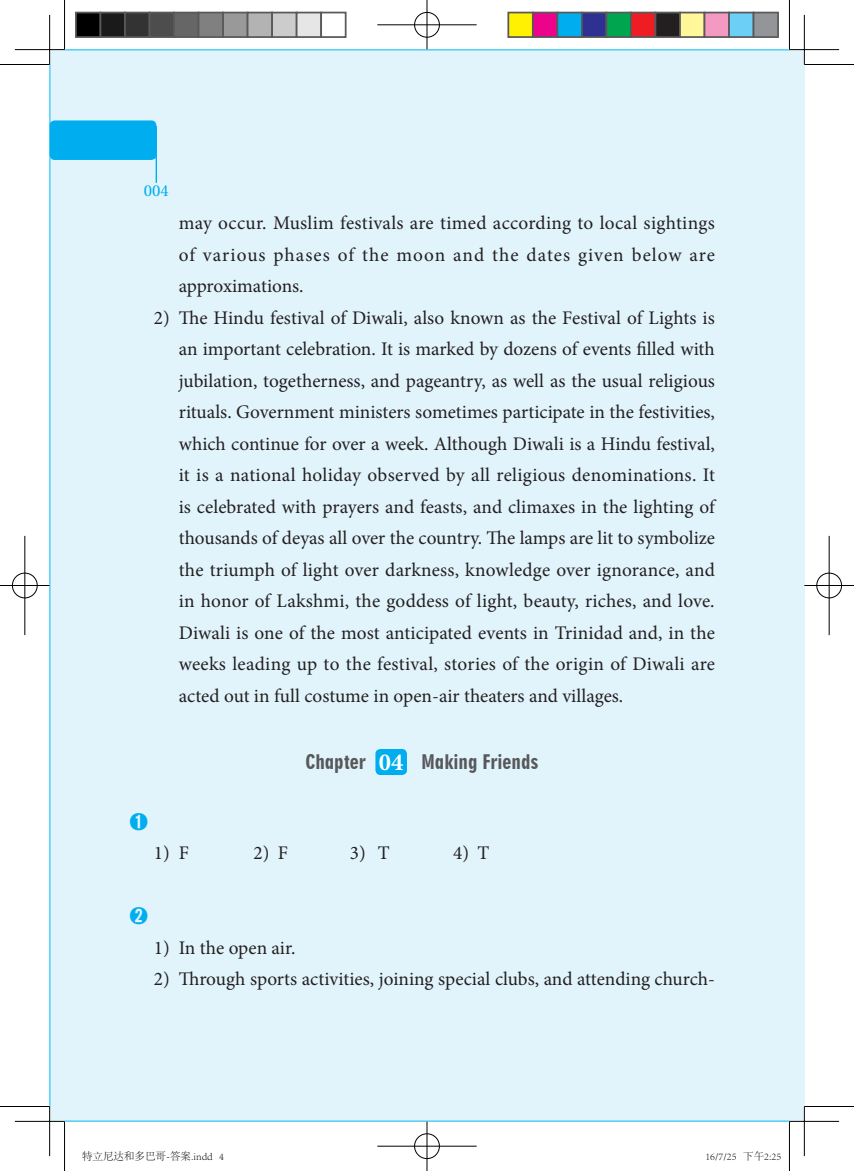
<style>
.page{position:relative;width:854px;height:1171px;background:#fff}
.page>*{position:absolute;margin:0;border:0;box-sizing:border-box;transform-origin:0 0}
.t1{font:19.25px/31.5px "Minion Pro";color:#231f20;text-align:justify}
.t2{font:19.25px "Geometric 706 BT Black Condensed B";color:#57585a}
.t3{font:500 19.25px "Adobe Myungjo Std";color:#00aeef}
.t4{font:15.75px "Utopia";color:#00aeef}
.t5{font:300 10.5px "Adobe Song Std";color:#000}
.s1{font-family:"Minion Pro";font-weight:700;font-size:24.5px;color:#fff}
</style>
<div class="page">
<div style="left:50px;top:50px;width:754px;height:1071px;background:#e1f4fc"></div>
<div style="left:50px;top:120px;width:106px;height:40px;background:#00aeef;border-radius:5px"></div>
<svg style="left:156px;top:126px;width:1px;height:57px"></svg>
<div style="left:375px;top:749px;width:32px;height:26px;background:#00aeef;border-radius:5px"></div>
<hr style="left:15px;top:49px;width:49px;height:2px;background:#fff">
<hr style="left:789px;top:49px;width:49px;height:2px;background:#fff">
<hr style="left:15px;top:1120px;width:49px;height:2px;background:#fff">
<hr style="left:789px;top:1120px;width:49px;height:2px;background:#fff">
<hr style="left:49px;top:15px;width:2px;height:49px;background:#fff">
<hr style="left:49px;top:1106px;width:2px;height:50px;background:#fff">
<hr style="left:0;top:64px;width:50px;height:1px;background:#000">
<hr style="left:804px;top:64px;width:49px;height:1px;background:#000">
<hr style="left:0;top:1106px;width:50px;height:1px;background:#000">
<hr style="left:804px;top:1106px;width:49px;height:1px;background:#000">
<hr style="left:64px;top:0;width:1px;height:50px;background:#000">
<hr style="left:64px;top:1121px;width:1px;height:50px;background:#000">
<hr style="left:788px;top:0;width:1px;height:50px;background:#000">
<hr style="left:788px;top:1121px;width:1px;height:50px;background:#000">
<hr style="left:15px;top:49px;width:49px;height:1px;background:#000">
<hr style="left:789px;top:49px;width:49px;height:1px;background:#000">
<hr style="left:15px;top:1121px;width:49px;height:1px;background:#000">
<hr style="left:789px;top:1121px;width:49px;height:1px;background:#000">
<hr style="left:49px;top:15px;width:1px;height:49px;background:#000">
<hr style="left:49px;top:1106px;width:1px;height:50px;background:#000">
<hr style="left:803px;top:15px;width:1px;height:49px;background:#000">
<hr style="left:803px;top:1106px;width:1px;height:50px;background:#000">
<div style="left:413px;top:11px;width:27px;height:27px;border:2px solid #fff;border-radius:50%"></div>
<hr style="left:377px;top:24px;width:99px;height:2px;background:#fff">
<hr style="left:426px;top:0;width:2px;height:50px;background:#fff">
<div style="left:414px;top:12px;width:25px;height:25px;border:1px solid #000;border-radius:50%"></div>
<hr style="left:377px;top:25px;width:99px;height:1px;background:#000">
<hr style="left:426px;top:0;width:1px;height:50px;background:#000">
<div style="left:413px;top:1132px;width:27px;height:27px;border:2px solid #fff;border-radius:50%"></div>
<hr style="left:377px;top:1145px;width:99px;height:2px;background:#fff">
<hr style="left:426px;top:1121px;width:2px;height:50px;background:#fff">
<div style="left:414px;top:1133px;width:25px;height:26px;border:1px solid #000;border-radius:50%"></div>
<hr style="left:377px;top:1146px;width:99px;height:1px;background:#000">
<hr style="left:426px;top:1121px;width:1px;height:50px;background:#000">
<div style="left:11px;top:572px;width:27px;height:27px;border:2px solid #fff;border-radius:50%"></div>
<hr style="left:0;top:584px;width:50px;height:2px;background:#fff">
<hr style="left:24px;top:536px;width:2px;height:99px;background:#fff">
<div style="left:12px;top:573px;width:25px;height:25px;border:1px solid #000;border-radius:50%"></div>
<hr style="left:0;top:585px;width:50px;height:1px;background:#000">
<hr style="left:25px;top:536px;width:1px;height:99px;background:#000">
<div style="left:815px;top:572px;width:27px;height:27px;border:2px solid #fff;border-radius:50%"></div>
<hr style="left:804px;top:584px;width:49px;height:2px;background:#fff">
<hr style="left:827px;top:536px;width:3px;height:99px;background:#fff">
<div style="left:816px;top:573px;width:25px;height:25px;border:1px solid #000;border-radius:50%"></div>
<hr style="left:804px;top:585px;width:49px;height:1px;background:#000">
<hr style="left:828px;top:536px;width:1px;height:99px;background:#000">
<div style="left:76px;top:13px;width:24px;height:24px;background:#000"></div>
<div style="left:75px;top:12px;width:26px;height:26px;border:2px solid #595959"></div>
<div style="left:100px;top:13px;width:25px;height:24px;background:#1a1a1a"></div>
<div style="left:99px;top:12px;width:27px;height:26px;border:2px solid #595959"></div>
<div style="left:125px;top:13px;width:24px;height:24px;background:#333"></div>
<div style="left:124px;top:12px;width:26px;height:26px;border:2px solid #595959"></div>
<div style="left:149px;top:13px;width:25px;height:24px;background:#4d4d4d"></div>
<div style="left:148px;top:12px;width:27px;height:26px;border:2px solid #595959"></div>
<div style="left:174px;top:13px;width:24px;height:24px;background:#666"></div>
<div style="left:173px;top:12px;width:26px;height:26px;border:2px solid #595959"></div>
<div style="left:198px;top:13px;width:25px;height:24px;background:#808080"></div>
<div style="left:197px;top:12px;width:27px;height:26px;border:2px solid #595959"></div>
<div style="left:223px;top:13px;width:24px;height:24px;background:#999"></div>
<div style="left:222px;top:12px;width:26px;height:26px;border:2px solid #595959"></div>
<div style="left:247px;top:13px;width:25px;height:24px;background:#b3b3b3"></div>
<div style="left:246px;top:12px;width:27px;height:26px;border:2px solid #595959"></div>
<div style="left:272px;top:13px;width:24px;height:24px;background:#ccc"></div>
<div style="left:271px;top:12px;width:26px;height:26px;border:2px solid #595959"></div>
<div style="left:296px;top:13px;width:25px;height:24px;background:#e6e6e6"></div>
<div style="left:295px;top:12px;width:27px;height:26px;border:2px solid #595959"></div>
<div style="left:320px;top:12px;width:26px;height:26px;border:2px solid #595959"></div>
<div style="left:508px;top:13px;width:24px;height:24px;background:#fff101"></div>
<div style="left:507px;top:12px;width:26px;height:26px;border:2px solid #595959"></div>
<div style="left:532px;top:13px;width:25px;height:24px;background:#ed028c"></div>
<div style="left:531px;top:12px;width:27px;height:26px;border:2px solid #595959"></div>
<div style="left:557px;top:13px;width:24px;height:24px;background:#00aeef"></div>
<div style="left:556px;top:12px;width:26px;height:26px;border:2px solid #595959"></div>
<div style="left:581px;top:13px;width:25px;height:24px;background:#2e3092"></div>
<div style="left:580px;top:12px;width:27px;height:26px;border:2px solid #595959"></div>
<div style="left:606px;top:13px;width:24px;height:24px;background:#00a54f"></div>
<div style="left:605px;top:12px;width:26px;height:26px;border:2px solid #595959"></div>
<div style="left:630px;top:13px;width:25px;height:24px;background:#ee1d23"></div>
<div style="left:629px;top:12px;width:27px;height:26px;border:2px solid #595959"></div>
<div style="left:655px;top:13px;width:24px;height:24px;background:#231f20"></div>
<div style="left:654px;top:12px;width:26px;height:26px;border:2px solid #595959"></div>
<div style="left:679px;top:13px;width:25px;height:24px;background:#fff79a"></div>
<div style="left:678px;top:12px;width:27px;height:26px;border:2px solid #595959"></div>
<div style="left:704px;top:13px;width:24px;height:24px;background:#f499c2"></div>
<div style="left:703px;top:12px;width:26px;height:26px;border:2px solid #595959"></div>
<div style="left:728px;top:13px;width:25px;height:24px;background:#6bcff6"></div>
<div style="left:727px;top:12px;width:27px;height:26px;border:2px solid #595959"></div>
<div style="left:753px;top:13px;width:24px;height:24px;background:#939598"></div>
<div style="left:752px;top:12px;width:26px;height:26px;border:2px solid #595959"></div>
<p class="t4" style="left:144px;top:182px;width:27px">004</p>
<p class="t1" style="left:179px;top:207px;width:537px">may occur. Muslim festivals are timed according to local sightings of various phases of the moon and the dates given below are approximations.</p>
<p class="t1" style="left:179px;top:302px;width:537px;text-indent:-25px">2) The Hindu festival of Diwali, also known as the Festival of Lights is an important celebration. It is marked by dozens of events filled with jubilation, togetherness, and pageantry, as well as the usual religious rituals. Government ministers sometimes participate in the festivities, which continue for over a week. Although Diwali is a Hindu festival, it is a national holiday observed by all religious denominations. It is celebrated with prayers and feasts, and climaxes in the lighting of thousands of deyas all over the country. The lamps are lit to symbolize the triumph of light over darkness, knowledge over ignorance, and in honor of Lakshmi, the goddess of light, beauty, riches, and love.<br>Diwali is one of the most anticipated events in Trinidad and, in the weeks leading up to the festival, stories of the origin of Diwali are acted out in full costume in open-air theaters and villages.</p>
<p class="t2" style="left:305px;top:750px;width:234px">Chapter <span class="s1">04</span> Making Friends</p>
<p class="t3" style="left:129px;top:812px;width:21px">➊</p>
<p class="t1" style="left:154px;top:837px;width:36px">1) F</p>
<p class="t1" style="left:253px;top:837px;width:36px">2) F</p>
<p class="t1" style="left:349px;top:837px;width:41px">3) T</p>
<p class="t1" style="left:453px;top:837px;width:38px">4) T</p>
<p class="t3" style="left:129px;top:906px;width:21px">➋</p>
<p class="t1" style="left:154px;top:932px;width:143px">1) In the open air.</p>
<p class="t1" style="left:154px;top:963px;width:562px">2) Through sports activities, joining special clubs, and attending church-</p>
<p class="t5" style="left:82px;top:1151px;width:143px">特立尼达和多巴哥-答案.indd 4</p>
<p class="t5" style="left:705px;top:1151px;width:77px">16/7/25 下午2:25</p>
</div>
